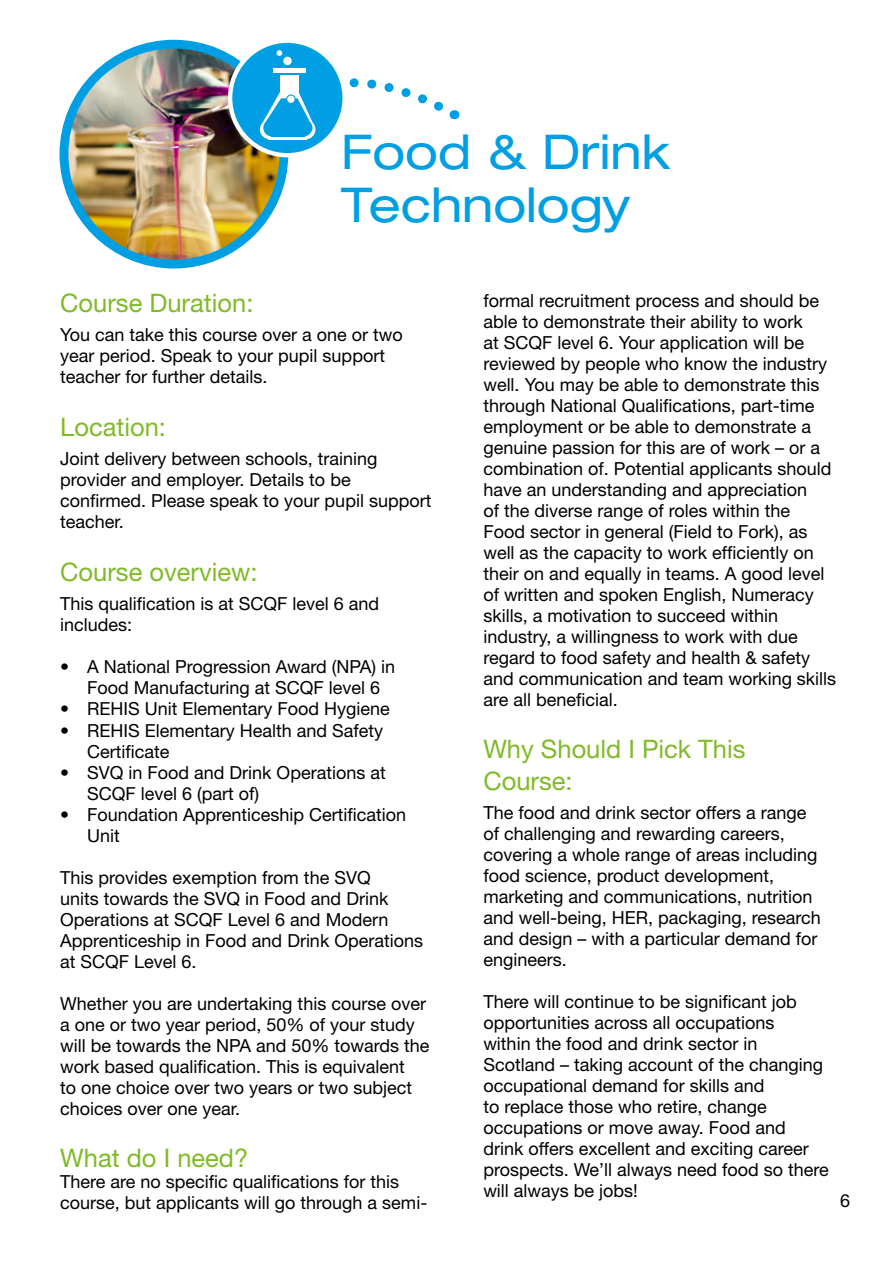
<style>
.page{position:relative;width:893px;height:1263px;background:#fff}
.page>*{position:absolute;margin:0;border:0;box-sizing:border-box;transform-origin:0 0}
.t1{font:expanded 48px/52.5px "Helvetica Neue LT Pro";color:#009fe3}
.t2{font:25.5px/31.5px "Helvetica Neue LT Pro";color:#80ba27}
.t3{font:18px/21px "Helvetica Neue LT Pro";color:#000}
</style>
<div class="page">
<svg style="left:349px;top:78px;width:106px;height:41px"></svg>
<img style="left:64px;top:44px;width:220px;height:220px;border-radius:110px">
<div style="left:60px;top:40px;width:228px;height:228px;border:9px solid #009fe3;border-radius:50%"></div>
<div style="left:230px;top:41px;width:115px;height:114px;background:#009fe3;border-radius:50%"></div>
<div style="left:228px;top:39px;width:119px;height:118px;border:4px solid #fff;border-radius:50%"></div>
<svg style="left:273px;top:68px;width:33px;height:5px"></svg>
<div style="left:280px;top:75px;width:19px;height:23px;background:#fff"></div>
<svg style="left:296px;top:120px;width:19px;height:19px"></svg>
<svg style="left:260px;top:120px;width:19px;height:19px"></svg>
<svg style="left:269px;top:135px;width:38px;height:4px"></svg>
<div style="left:294px;top:119px;width:18px;height:17px;background:#009fe3;border-radius:50%"></div>
<div style="left:263px;top:119px;width:17px;height:17px;background:#009fe3;border-radius:50%"></div>
<svg style="left:261px;top:92px;width:54px;height:36px"></svg>
<div style="left:271px;top:123px;width:34px;height:13px;background:#009fe3"></div>
<div style="left:283px;top:57px;width:9px;height:8px;background:#fff;border-radius:50%"></div>
<svg style="left:276px;top:50px;width:6px;height:6px"></svg>
<div style="left:287px;top:95px;width:8px;height:8px;background:#fff;border-radius:50%"></div>
<div style="left:286px;top:94px;width:10px;height:10px;border:1px solid #009fe3;border-radius:50%"></div>
<h1 class="t1" style="left:341px;top:125px;width:330px">Food &amp; Drink<br>Technology</h1>
<h2 class="t2" style="left:60px;top:286px;width:195px">Course Duration:</h2>
<p class="t3" style="left:60px;top:324px;width:344px">You can take this course over a one or two year period. Speak to your pupil support teacher for further details.</p>
<h2 class="t2" style="left:60px;top:410px;width:107px">Location:</h2>
<p class="t3" style="left:60px;top:448px;width:373px">Joint delivery between schools, training provider and employer. Details to be confirmed. Please speak to your pupil support teacher.</p>
<h2 class="t2" style="left:60px;top:555px;width:199px">Course overview:</h2>
<p class="t3" style="left:60px;top:593px;width:321px">This qualification is at SCQF level 6 and includes:</p>
<p class="t3" style="left:87px;top:656px;width:309px;text-indent:-27px">• A National Progression Award (NPA) in<br>Food Manufacturing at SCQF level 6</p>
<p class="t3" style="left:60px;top:698px;width:331px">• REHIS Unit Elementary Food Hygiene</p>
<p class="t3" style="left:87px;top:719px;width:298px;text-indent:-27px">• REHIS Elementary Health and Safety<br>Certificate</p>
<p class="t3" style="left:87px;top:761px;width:300px;text-indent:-27px">• SVQ in Food and Drink Operations at<br>SCQF level 6 (part of)</p>
<p class="t3" style="left:87px;top:803px;width:321px;text-indent:-27px">• Foundation Apprenticeship Certification<br>Unit</p>
<p class="t3" style="left:60px;top:866px;width:364px">This provides exemption from the SVQ<br>units towards the SVQ in Food and Drink Operations at SCQF Level 6 and Modern Apprenticeship in Food and Drink Operations at SCQF Level 6.</p>
<p class="t3" style="left:60px;top:992px;width:371px">Whether you are undertaking this course over a one or two year period, 50% of your study will be towards the NPA and 50% towards the work based qualification. This is equivalent<br>to one choice over two years or two subject choices over one year.</p>
<h2 class="t2" style="left:60px;top:1141px;width:190px">What do I need?</h2>
<p class="t3" style="left:60px;top:1171px;width:369px">There are no specific qualifications for this course, but applicants will go through a semi-</p>
<p class="t3" style="left:483px;top:289px;width:354px">formal recruitment process and should be able to demonstrate their ability to work<br>at SCQF level 6. Your application will be reviewed by people who know the industry well. You may be able to demonstrate this through National Qualifications, part-time employment or be able to demonstrate a genuine passion for this are of work – or a combination of. Potential applicants should have an understanding and appreciation<br>of the diverse range of roles within the<br>Food sector in general (Field to Fork), as well as the capacity to work efficiently on their on and equally in teams. A good level of written and spoken English, Numeracy skills, a motivation to succeed within industry, a willingness to work with due regard to food safety and health &amp; safety and communication and team working skills are all beneficial.</p>
<h2 class="t2" style="left:483px;top:733px;width:264px">Why Should I Pick This<br>Course:</h2>
<p class="t3" style="left:483px;top:802px;width:339px">The food and drink sector offers a range of challenging and rewarding careers, covering a whole range of areas including food science, product development, marketing and communications, nutrition and well-being, HER, packaging, research and design – with a particular demand for engineers.</p>
<p class="t3" style="left:483px;top:991px;width:347px">There will continue to be significant job opportunities across all occupations<br>within the food and drink sector in Scotland – taking account of the changing occupational demand for skills and<br>to replace those who retire, change occupations or move away. Food and drink offers excellent and exciting career prospects. We’ll always need food so there will always be jobs!</p>
<p class="t3" style="left:840px;top:1190px;width:12px">6</p>
</div>
